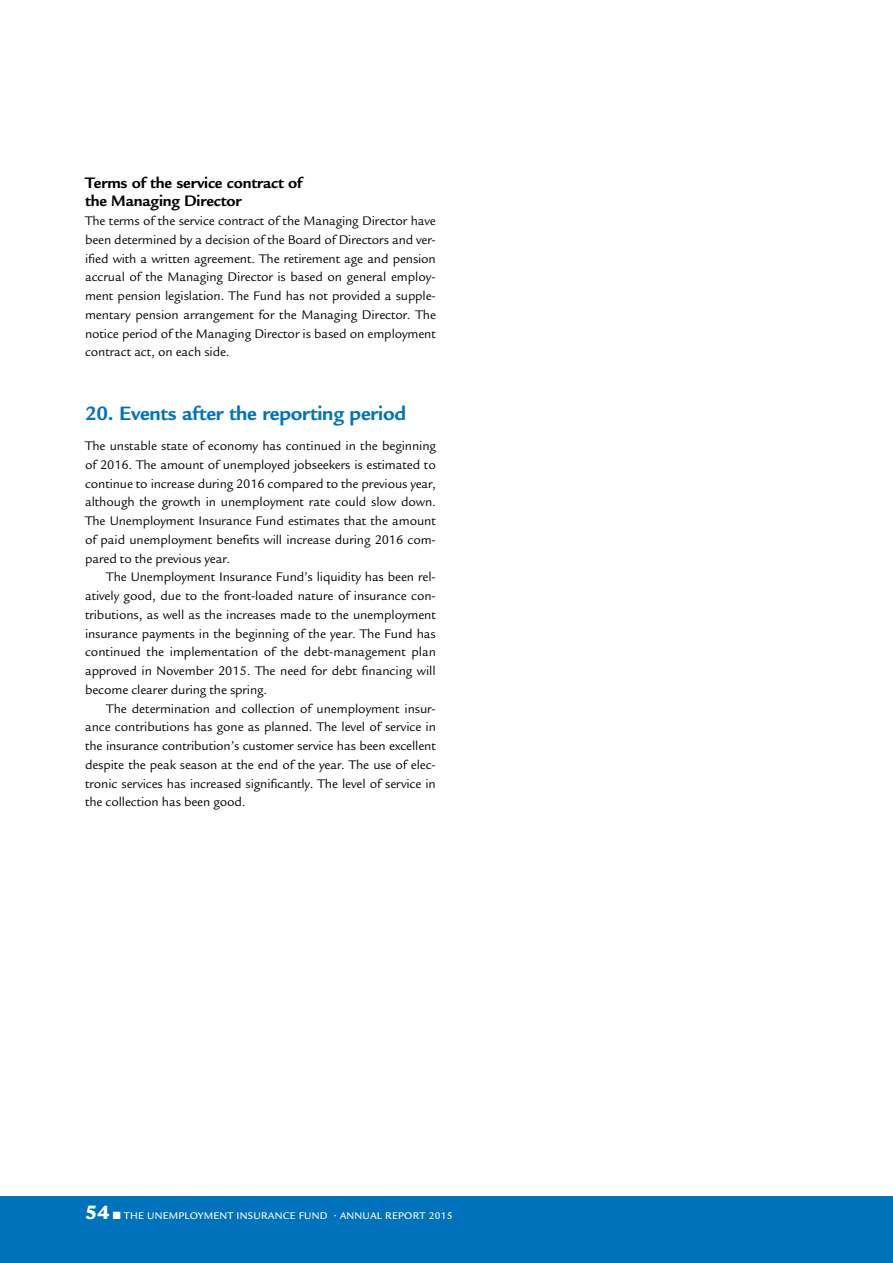
<style>
.page{position:relative;width:893px;height:1263px;background:#fff}
.page>*{position:absolute;margin:0;border:0;box-sizing:border-box;transform-origin:0 0}
._2__Otsikko{font:700 21px "Legacy Sans";letter-spacing:-.01em;color:#0072bc}
._4__Otsikko{font:700 16.5px/18.8px "Legacy Sans";letter-spacing:-.01em;color:#000}
.Leipis__Mammy{font:13.5px/18.8px "Legacy Sans";letter-spacing:-.01em;color:#000;text-align:justify}
.Leipis_sis{font:13.5px/18.8px "Legacy Sans";letter-spacing:-.01em;color:#000;text-align:justify}
.t1{font:500 10.5px "Legacy Sans";letter-spacing:.025em;color:#fff}
.s1{font-weight:900;font-size:21px}
</style>
<div class="page">
<div style="left:0;top:1196px;width:893px;height:67px;background:#0072bc"></div>
<p class="_4__Otsikko" style="left:85px;top:173px;width:219px">Terms of the service contract of the Managing Director</p>
<p class="Leipis__Mammy" style="left:85px;top:212px;width:352px">The terms of the service contract of the Managing Director have been determined by a decision of the Board of Directors and ver&shy;ified with a written agreement. The retirement age and pension accrual of the Managing Director is based on general employ&shy;ment pension legislation. The Fund has not provided a supple&shy;mentary pension arrangement for the Managing Director. The notice period of the Managing Director is based on employment contract act, on each side.</p>
<p class="_2__Otsikko" style="left:85px;top:402px;width:323px">20. Events after the reporting period</p>
<p class="Leipis__Mammy" style="left:85px;top:437px;width:353px">The unstable state of economy has continued in the beginning of 2016. The amount of unemployed jobseekers is estimated to continue to increase during 2016 compared to the previous year, although the growth in unemployment rate could slow down.<br>The Unemployment Insurance Fund estimates that the amount of paid unemployment benefits will increase during 2016 com&shy;pared to the previous year.</p>
<p class="Leipis_sis" style="left:85px;top:568px;width:353px;text-indent:21px">The Unemployment Insurance Fund’s liquidity has been rel&shy;atively good, due to the front-loaded nature of insurance con&shy;tributions, as well as the increases made to the unemployment insurance payments in the beginning of the year. The Fund has continued the implementation of the debt-management plan approved in November 2015. The need for debt financing will become clearer during the spring.</p>
<p class="Leipis_sis" style="left:85px;top:699px;width:352px;text-indent:21px">The determination and collection of unemployment insur&shy;ance contributions has gone as planned. The level of service in the insurance contribution’s customer service has been excellent despite the peak season at the end of the year. The use of elec&shy;tronic services has increased significantly. The level of service in the collection has been good.</p>
<p class="t1" style="left:85px;top:1209px;width:369px"><span class="s1">54</span> ■ THE UNEMPLOYMENT INSURANCE FUND • ANNUAL REPORT 2015</p>
</div>
